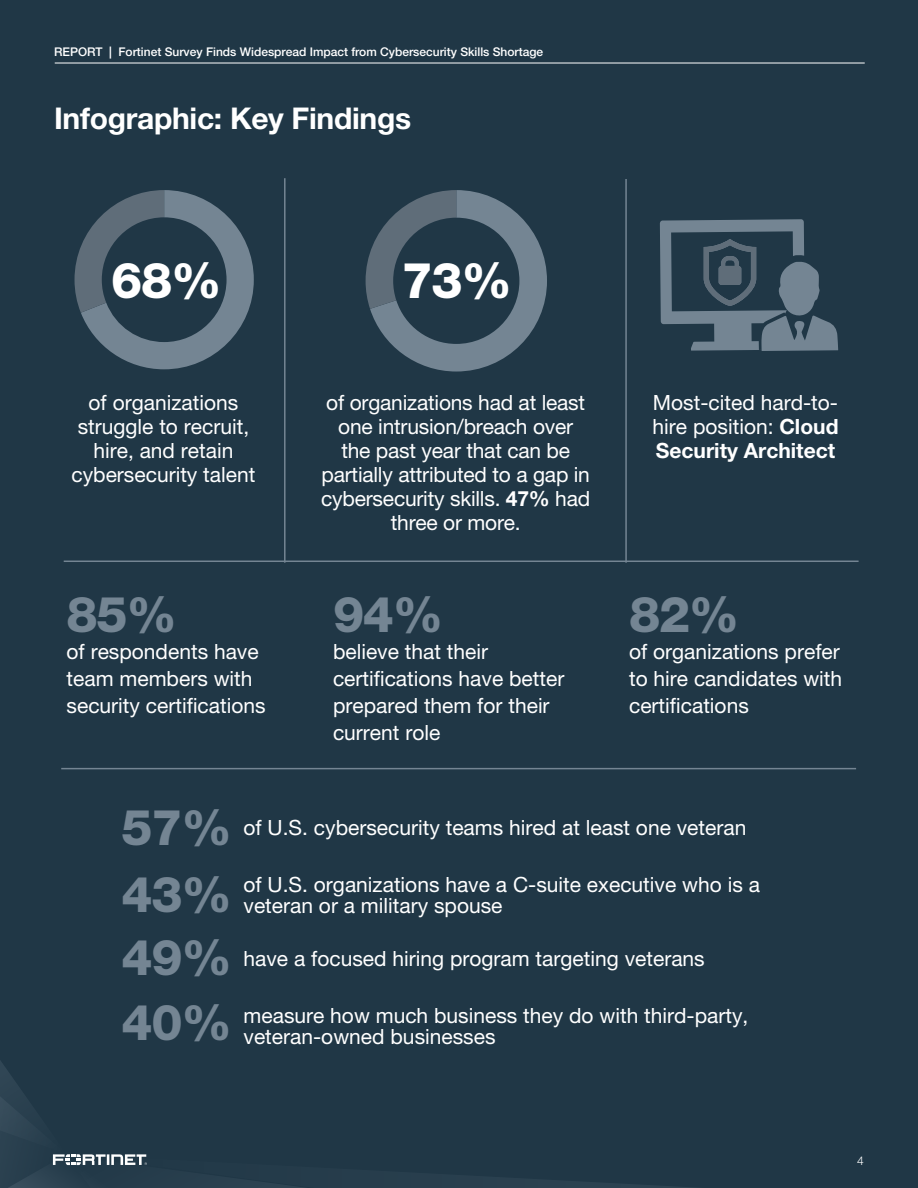
<style>
.page{position:relative;width:918px;height:1188px;background:#203746}
.page>*{position:absolute;margin:0;border:0;box-sizing:border-box;transform-origin:0 0}
.Main_Title{font:800 49.5px "Helvetica Neue LT Pro";letter-spacing:-.025em;color:#748593}
.Main_Title-2{font:800 49.5px "Helvetica Neue LT Pro";color:#fff}
.Main_Subtitle{font:700 30px "Helvetica Neue LT Pro";letter-spacing:-.01em;color:#fff}
.Body_Copy{font:21px/24px "Helvetica Neue LT Pro";color:#fff}
.t1{font:500 12px "Helvetica Neue LT Pro";color:#fff}
.t2{font:300 12px "Helvetica Neue LT Pro";color:#fff}
.s1{font-weight:700}
</style>
<div class="page">
<hr style="left:55px;top:63px;width:810px;height:1px;background:#fff">
<svg style="left:0;top:1061px;width:691px;height:127px"></svg>
<hr style="left:284px;top:178px;width:2px;height:385px;background:#748593">
<hr style="left:64px;top:561px;width:795px;height:1px;background:#748593">
<hr style="left:61px;top:768px;width:795px;height:1px;background:#748593">
<svg style="left:75px;top:190px;width:179px;height:179px"></svg>
<svg style="left:366px;top:190px;width:181px;height:182px"></svg>
<hr style="left:625px;top:179px;width:2px;height:384px;background:#748593">
<svg style="left:660px;top:219px;width:178px;height:132px"></svg>
<p class="t1" style="left:54px;top:44px;width:491px">REPORT <span class="s1">|</span> Fortinet Survey Finds Widespread Impact from Cybersecurity Skills Shortage</p>
<p class="Main_Subtitle" style="left:54px;top:100px;width:359px">Infographic: Key Findings</p>
<p class="Main_Title-2" style="left:111px;top:250px;width:112px">68%</p>
<p class="Body_Copy" style="left:71px;top:390px;width:185px;text-align:center">of organizations struggle to recruit, hire, and retain cybersecurity talent</p>
<p class="Main_Title" style="left:67px;top:585px;width:112px">85%</p>
<p class="Body_Copy" style="left:67px;top:638px;width:201px;line-height:27px">of respondents have team members with security certifications</p>
<p class="Main_Title-2" style="left:402px;top:250px;width:112px">73%</p>
<p class="Body_Copy" style="left:321px;top:390px;width:271px;text-align:center">of organizations had at least one intrusion/breach over the past year that can be partially attributed to a gap in cybersecurity skills. <span class="s1">47%</span> had three or more.</p>
<p class="Main_Title" style="left:333px;top:585px;width:112px">94%</p>
<p class="Body_Copy" style="left:333px;top:638px;width:233px;line-height:27px">believe that their certifications have better prepared them for their current role</p>
<p class="Body_Copy" style="left:653px;top:390px;width:187px;text-align:justify">Most-cited hard-to&shy;hire position: <span class="s1">Cloud Security Architect</span></p>
<p class="Main_Title" style="left:629px;top:585px;width:112px">82%</p>
<p class="Body_Copy" style="left:629px;top:638px;width:215px;line-height:27px;text-align:justify">of organizations prefer to hire candidates with certifications</p>
<p class="Main_Title" style="left:122px;top:798px;width:112px">57%</p>
<p class="Main_Title" style="left:122px;top:865px;width:112px">43%</p>
<p class="Main_Title" style="left:122px;top:928px;width:112px">49%</p>
<p class="Main_Title" style="left:122px;top:993px;width:112px">40%</p>
<p class="Body_Copy" style="left:244px;top:815px;width:504px">of U. S. cybersecurity teams hired at least one veteran</p>
<p class="Body_Copy" style="left:244px;top:873px;width:518px;line-height:21px">of U. S. organizations have a C-suite executive who is a veteran or a military spouse</p>
<p class="Body_Copy" style="left:244px;top:947px;width:463px">have a focused hiring program targeting veterans</p>
<p class="Body_Copy" style="left:244px;top:1005px;width:506px;line-height:21px">measure how much business they do with third-party, veteran-owned businesses</p>
<p class="t2" style="left:857px;top:1154px;width:8px">4</p>
</div>
